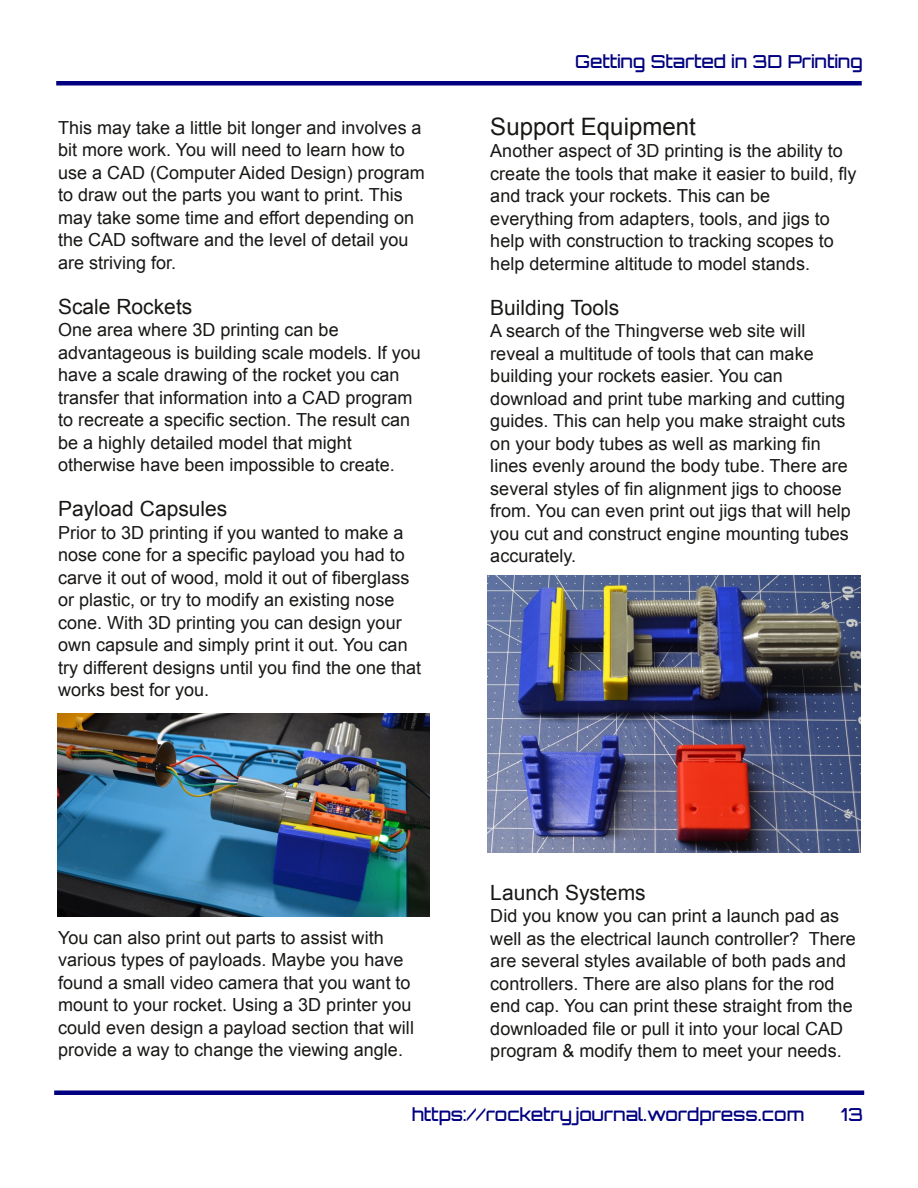
<style>
.page{position:relative;width:918px;height:1188px;background:#fff}
.page>*{position:absolute;margin:0;border:0;box-sizing:border-box;transform-origin:0 0}
.t1{font:24px "Arial";color:#181715}
.t2{font:21px "Arial";color:#181715}
.t3{font:18px/22.5px "Arial";color:#181715}
.t4{font:500 18px "Orbitron";color:#000080}
</style>
<div class="page">
<div style="left:54px;top:1090px;width:810px;height:5px;background:#000080"></div>
<div style="left:56px;top:81px;width:806px;height:5px;background:#000080"></div>
<img style="left:57px;top:714px;width:372px;height:202px">
<img style="left:488px;top:575px;width:372px;height:278px">
<p class="t3" style="left:58px;top:116px;width:368px">This may take a little bit longer and involves a bit more work. You will need to learn how to use a CAD (Computer Aided Design) program to draw out the parts you want to print. This may take some time and effort depending on the CAD software and the level of detail you are striving for.</p>
<p class="t2" style="left:58px;top:295px;width:136px">Scale Rockets</p>
<p class="t3" style="left:58px;top:319px;width:364px">One area where 3D printing can be advantageous is building scale models. If you have a scale drawing of the rocket you can transfer that information into a CAD program to recreate a specific section. The result can be a highly detailed model that might otherwise have been impossible to create.</p>
<p class="t2" style="left:58px;top:497px;width:171px">Payload Capsules</p>
<p class="t3" style="left:58px;top:521px;width:365px">Prior to 3D printing if you wanted to make a nose cone for a specific payload you had to carve it out of wood, mold it out of fiberglass or plastic, or try to modify an existing nose cone. With 3D printing you can design your own capsule and simply print it out. You can try different designs until you find the one that works best for you.</p>
<p class="t4" style="left:575px;top:54px;width:289px">Getting Started in 3D Printing</p>
<h1 class="t1" style="left:490px;top:113px;width:207px">Support Equipment</h1>
<p class="t3" style="left:490px;top:140px;width:368px">Another aspect of 3D printing is the ability to create the tools that make it easier to build, fly and track your rockets. This can be everything from adapters, tools, and jigs to help with construction to tracking scopes to help determine altitude to model stands.</p>
<p class="t2" style="left:490px;top:296px;width:131px">Building Tools</p>
<p class="t3" style="left:490px;top:320px;width:362px">A search of the Thingverse web site will reveal a multitude of tools that can make building your rockets easier. You can download and print tube marking and cutting guides. This can help you make straight cuts on your body tubes as well as marking fin lines evenly around the body tube. There are several styles of fin alignment jigs to choose from. You can even print out jigs that will help you cut and construct engine mounting tubes accurately.</p>
<p class="t3" style="left:58px;top:926px;width:357px">You can also print out parts to assist with various types of payloads. Maybe you have found a small video camera that you want to mount to your rocket. Using a 3D printer you could even design a payload section that will provide a way to change the viewing angle.</p>
<p class="t2" style="left:490px;top:881px;width:157px">Launch Systems</p>
<p class="t3" style="left:490px;top:905px;width:367px">Did you know you can print a launch pad as well as the electrical launch controller? There are several styles available of both pads and controllers. There are also plans for the rod end cap. You can print these straight from the downloaded file or pull it into your local CAD program &amp; modify them to meet your needs.</p>
<p class="t4" style="left:412px;top:1107px;width:394px">https://rocketryjournal.wordpress.com</p>
<p class="t4" style="left:841px;top:1107px;width:23px">13</p>
</div>
